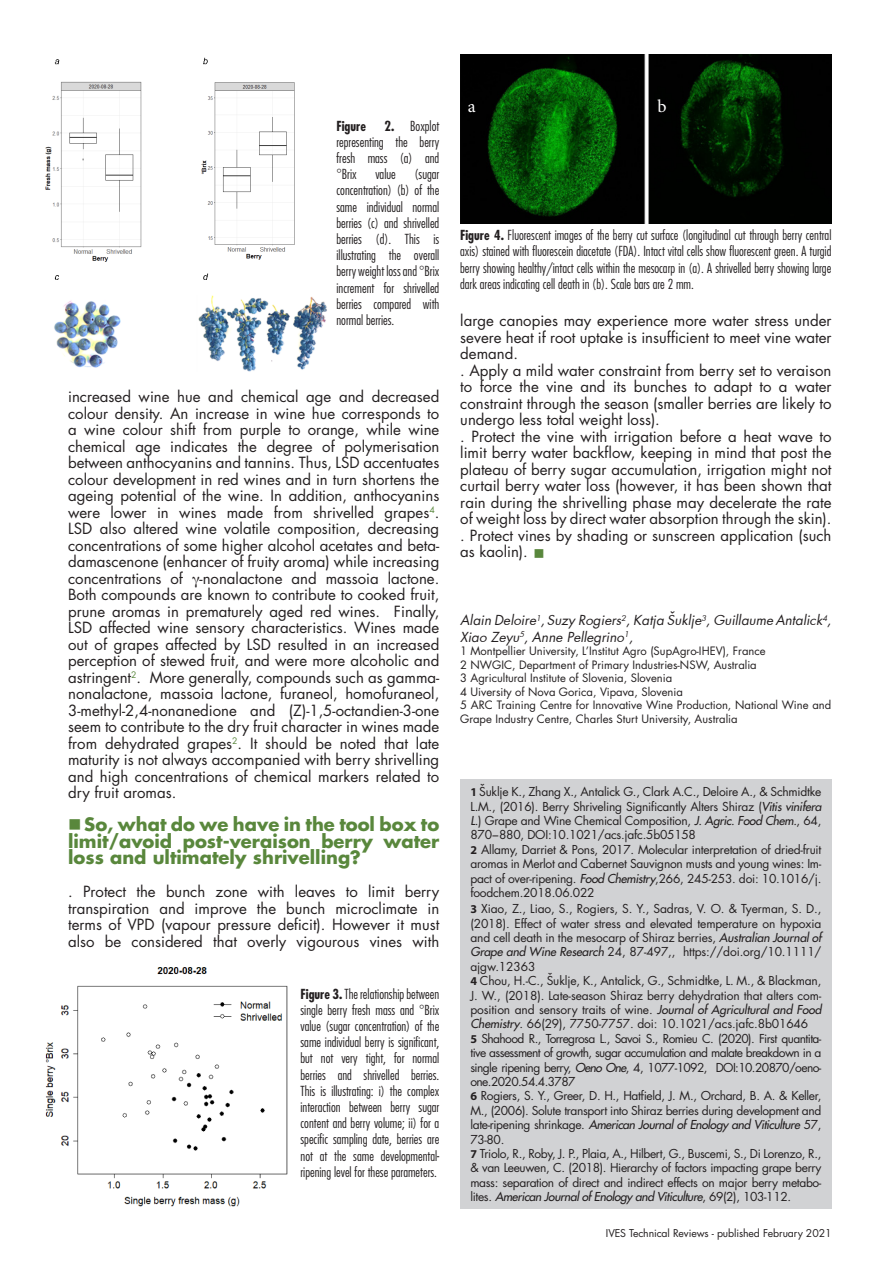
<style>
.page{position:relative;width:893px;height:1263px;background:#fff}
.page>*{position:absolute;margin:0;border:0;box-sizing:border-box;transform-origin:0 0}
.t1{font:700 18px/16.5px "Futura";color:#59873c;text-align:justify}
.t2{font:18px "Minion Pro";color:#fff}
.t3{font:15px/16.5px "Futura";color:#231f20;text-align:justify}
.t4{font:300 condensed 13.5px/16.2px "Futura";color:#231f20;text-align:justify}
.t5{font:italic 13.5px/16.2px "Futura";color:#231f20}
.t6{font:700 condensed 13.5px "Futura";color:#231f20}
.t7{font:12px/14.4px "Futura";letter-spacing:-.02em;color:#231f20;text-align:justify}
.t8{font:11.25px/13.5px "Futura";color:#231f20}
.t9{font:10.5px "Futura";letter-spacing:-.01em;color:#231f20}
.s1{font-weight:700}
.s2{font-family:"Times"}
.s3{color:#59873c}
.s4{font-family:"Myriad Pro";font-weight:700}
.s5{font-style:italic}
</style>
<div class="page">
<div style="left:460px;top:779px;width:371px;height:430px;background:#d1d2d4"></div>
<img style="left:45px;top:57px;width:282px;height:315px">
<img style="left:45px;top:967px;width:243px;height:240px">
<img style="left:460px;top:54px;width:371px;height:169px">
<p class="t4" style="left:336px;top:117px;width:104px;text-indent:48px"><span class="s1">2.</span> Boxplot representing the berry fresh mass (a) and °Brix</p>
<p class="t6" style="left:336px;top:117px;width:31px">Figure</p>
<p class="t4" style="left:375px;top:166px;width:22px">value</p>
<p class="t4" style="left:336px;top:166px;width:104px;text-indent:78px">(sugar concentration) (b) of the same individual normal berries (c) and shrivelled berries (d). This is illustrating the overall berry weight loss and °Brix increment for shrivelled berries compared with normal berries.</p>
<p class="t3" style="left:68px;top:388px;width:373px">increased wine hue and chemical age and decreased colour density. An increase in wine hue corresponds to a wine colour shift from purple to orange, while wine chemical age indicates the degree of polymerisation between anthocyanins and tannins. Thus, LSD accentuates colour development in red wines and in turn shortens the ageing potential of the wine. In addition, anthocyanins were lower in wines made from shrivelled grapes<sup>4</sup>.<br>LSD also altered wine volatile composition, decreasing concentrations of some higher alcohol acetates and beta&shy;damascenone (enhancer of fruity aroma) while increasing concentrations of <span class="s2">γ</span>-nonalactone and massoia lactone.<br>Both compounds are known to contribute to cooked fruit, prune aromas in prematurely aged red wines. Finally, LSD affected wine sensory characteristics. Wines made out of grapes affected by LSD resulted in an increased perception of stewed fruit, and were more alcoholic and astringent<sup>2</sup>. More generally, compounds such as gamma&shy;nonalactone, massoia lactone, furaneol, homofuraneol, 3-methyl-2,4-nonanedione and (Z)-1,5-octandien-3-one seem to contribute to the dry fruit character in wines made from dehydrated grapes<sup>2</sup>. It should be noted that late maturity is not always accompanied with berry shrivelling and high concentrations of chemical markers related to dry fruit aromas.</p>
<p class="t1" style="left:68px;top:816px;width:373px">■ So, what do we have in the tool box to limit/avoid post-veraison berry water loss and ultimately shrivelling?</p>
<p class="t3" style="left:68px;top:883px;width:373px">. Protect the bunch zone with leaves to limit berry transpiration and improve the bunch microclimate in terms of VPD (vapour pressure deficit). However it must also be considered that overly vigourous vines with</p>
<p class="t4" style="left:301px;top:985px;width:140px"><span class="s1">Figure 3.</span> The relationship between single berry fresh mass and °Brix value (sugar concentration) of the same individual berry is significant, but not very tight, for normal berries and shrivelled berries.<br>This is illustrating: i) the complex interaction between berry sugar content and berry volume; ii) for a specific sampling date, berries are not at the same developmental&shy;ripening level for these parameters.</p>
<p class="t2" style="left:468px;top:94px;width:9px">a</p>
<p class="t2" style="left:657px;top:94px;width:11px">b</p>
<p class="t4" style="left:460px;top:227px;width:373px"><span class="s1">Figure 4.</span> Fluorescent images of the berry cut surface (longitudinal cut through berry central axis) stained with fluorescein diacetate (FDA). Intact vital cells show fluorescent green. A turgid berry showing healthy/intact cells within the mesocarp in (a). A shrivelled berry showing large dark areas indicating cell death in (b). Scale bars are 2 mm.</p>
<p class="t3" style="left:460px;top:312px;width:373px">large canopies may experience more water stress under severe heat if root uptake is insufficient to meet vine water demand.</p>
<p class="t3" style="left:460px;top:362px;width:373px">. Apply a mild water constraint from berry set to veraison to force the vine and its bunches to adapt to a water constraint through the season (smaller berries are likely to undergo less total weight loss).</p>
<p class="t3" style="left:460px;top:428px;width:373px">. Protect the vine with irrigation before a heat wave to limit berry water backflow, keeping in mind that post the plateau of berry sugar accumulation, irrigation might not curtail berry water loss (however, it has been shown that rain during the shrivelling phase may decelerate the rate of weight loss by direct water absorption through the skin).</p>
<p class="t3" style="left:460px;top:527px;width:373px">. Protect vines by shading or sunscreen application (such as kaolin). <span class="s3">■</span></p>
<p class="t5" style="left:460px;top:612px;width:373px">Alain Deloire<sup>1</sup>,Suzy Rogiers<sup>2</sup>, Katja Šuklje<sup>3</sup>, Guillaume Antalick<sup>4</sup>,<br>Xiao Zeyu<sup>5</sup>, Anne Pellegrino<sup>1</sup>,</p>
<p class="t8" style="left:460px;top:644px;width:307px">1 Montpellier University, L’Institut Agro (SupAgro-IHEV), France</p>
<p class="t8" style="left:460px;top:657px;width:298px">2 NWGIC, Department of Primary Industries-NSW, Australia</p>
<p class="t8" style="left:460px;top:671px;width:214px">3 Agricultural Institute of Slovenia, Slovenia</p>
<p class="t8" style="left:460px;top:684px;width:224px">4 Uiversity of Nova Gorica, Vipava, Slovenia</p>
<p class="t8" style="left:460px;top:698px;width:373px">5 ARC Training Centre for Innovative Wine Production, National Wine and<br>Grape Industry Centre, Charles Sturt University, Australia</p>
<p class="t7" style="left:470px;top:784px;width:352px"><span class="s4">1</span> Šuklje K., Zhang X., Antalick G., Clark A.C., Deloire A., &amp; Schmidtke L.M., (2016). Berry Shriveling Significantly Alters Shiraz (<span class="s5">Vitis vinifera L</span>.) Grape and Wine Chemical Composition, <span class="s5">J. Agric. Food Chem.</span>, 64, 870−880, DOI:10.1021/acs.jafc.5b05158</p>
<p class="t7" style="left:470px;top:842px;width:352px"><span class="s4">2</span> Allamy, Darriet &amp; Pons, 2017. Molecular interpretation of dried-fruit aromas in Merlot and Cabernet Sauvignon musts and young wines: Im&shy;pact of over-ripening. <span class="s5">Food Chemistry</span>,266, 245-253. doi: 10.1016/j. foodchem.2018.06.022</p>
<p class="t7" style="left:470px;top:901px;width:353px"><span class="s4">3</span> Xiao, Z., Liao, S., Rogiers, S. Y., Sadras, V. O. &amp; Tyerman, S. D., (2018). Effect of water stress and elevated temperature on hypoxia and cell death in the mesocarp of Shiraz berries, <span class="s5">Australian Journal of Grape and Wine Research</span> 24, 87-497,, https://doi.org/10.1111/ ajgw.12363</p>
<p class="t7" style="left:470px;top:973px;width:353px"><span class="s4">4</span> Chou, H.-C., Šuklje, K., Antalick, G., Schmidtke, L. M., &amp; Blackman, J. W., (2018). Late-season Shiraz berry dehydration that alters com&shy;position and sensory traits of wine. <span class="s5">Journal of Agricultural and Food Chemistry</span>. 66(29), 7750-7757. doi: 10.1021/acs.jafc.8b01646</p>
<p class="t7" style="left:470px;top:1031px;width:353px"><span class="s4">5</span> Shahood R., Torregrosa L., Savoi S., Romieu C. (2020). First quantita&shy;tive assessment of growth, sugar accumulation and malate breakdown in a single ripening berry, <span class="s5">Oeno One</span>, 4, 1077-1092, DOI:10.20870/oeno&shy;one.2020.54.4.3787</p>
<p class="t7" style="left:470px;top:1089px;width:353px"><span class="s4">6</span> Rogiers, S. Y., Greer, D. H., Hatfield, J. M., Orchard, B. A. &amp; Keller, M., (2006). Solute transport into Shiraz berries during development and late-ripening shrinkage. <span class="s5">American Journal of Enology and Viticulture</span> 57, 73-80.</p>
<p class="t7" style="left:470px;top:1146px;width:352px"><span class="s4">7</span> Triolo, R., Roby, J. P., Plaia, A., Hilbert, G., Buscemi, S., Di Lorenzo, R., &amp; van Leeuwen, C. (2018). Hierarchy of factors impacting grape berry mass: separation of direct and indirect effects on major berry metabo&shy;lites. <span class="s5">American Journal of Enology and Viticulture</span>, 69(2), 103-112.</p>
<p class="t9" style="left:606px;top:1226px;width:227px">IVES Technical Reviews - published February 2021</p>
</div>
